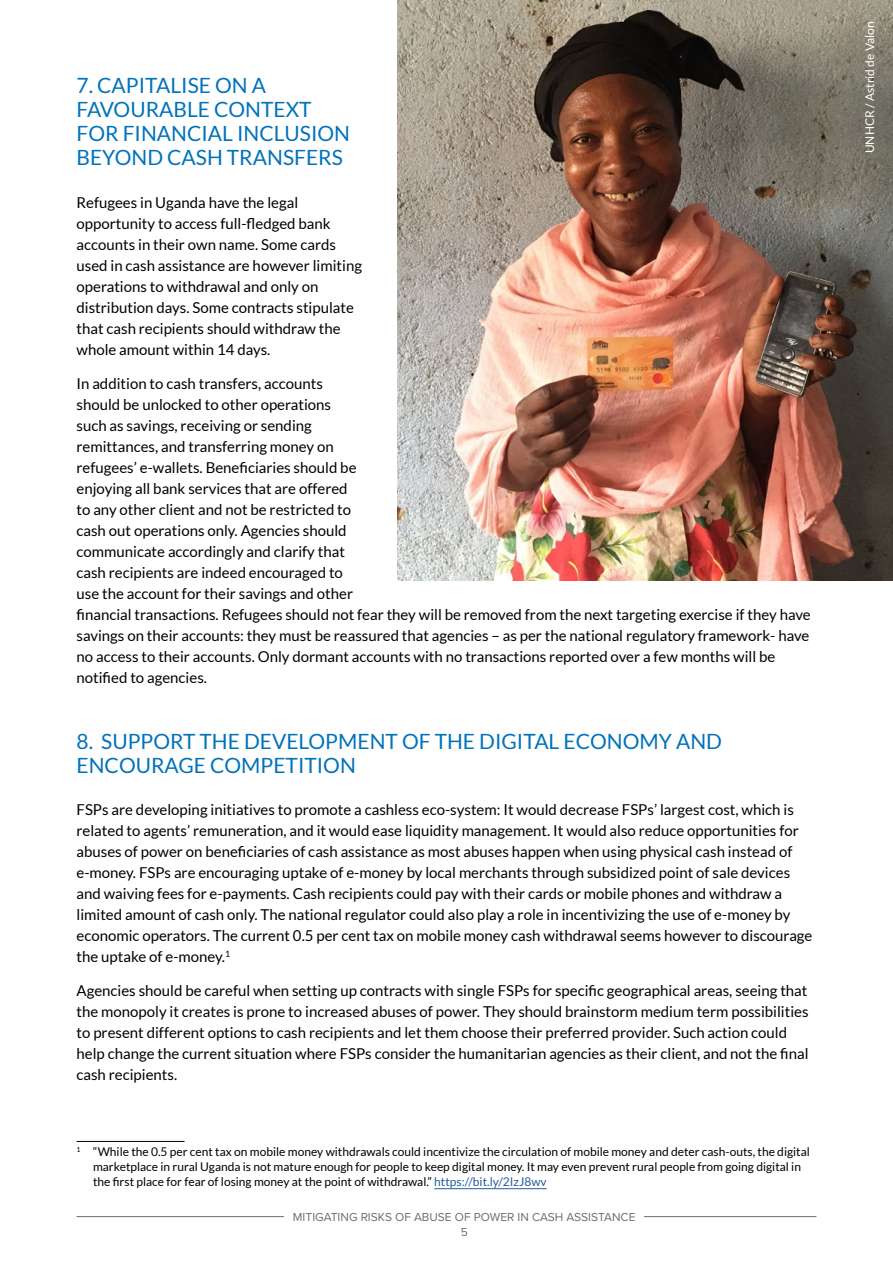
<style>
.page{position:relative;width:893px;height:1263px;background:#fff}
.page>*{position:absolute;margin:0;border:0;box-sizing:border-box;transform-origin:0 0}
.t1{font:21px/24px "Lato";color:#0072bc}
.t2{font:15px/21px "Lato";color:#000}
.t3{font:12px/15px "Lato";color:#000}
.t4{font:12px "Proxima Nova";color:#6d6e71}
.t5{font:12px "Lato";color:#fff}
.s1{color:#215e9e}
</style>
<div class="page">
<hr style="left:77px;top:1216px;width:739px;height:1px;background:#6d6e71">
<div style="left:284px;top:1212px;width:360px;height:9px;background:#fff"></div>
<hr style="left:77px;top:1141px;width:108px;height:1px;background:#000">
<hr style="left:434px;top:1188px;width:113px;height:1px;background:#215e9e">
<img style="left:397px;top:0;width:496px;height:581px">
<h1 class="t1" style="left:77px;top:74px;width:275px">7. CAPITALISE ON A<br>FAVOURABLE CONTEXT<br>FOR FINANCIAL INCLUSION<br>BEYOND CASH TRANSFERS</h1>
<p class="t2" style="left:77px;top:192px;width:287px">Refugees in Uganda have the legal opportunity to access full-fledged bank accounts in their own name. Some cards used in cash assistance are however limiting operations to withdrawal and only on distribution days. Some contracts stipulate that cash recipients should withdraw the whole amount within 14 days.</p>
<p class="t2" style="left:77px;top:372px;width:736px">In addition to cash transfers, accounts<br>should be unlocked to other operations<br>such as savings, receiving or sending<br>remittances, and transferring money on<br>refugees’ e-wallets. Beneficiaries should be<br>enjoying all bank services that are offered<br>to any other client and not be restricted to<br>cash out operations only. Agencies should<br>communicate accordingly and clarify that<br>cash recipients are indeed encouraged to<br>use the account for their savings and other<br>financial transactions. Refugees should not fear they will be removed from the next targeting exercise if they have savings on their accounts: they must be reassured that agencies – as per the national regulatory framework- have no access to their accounts. Only dormant accounts with no transactions reported over a few months will be notified to agencies.</p>
<h1 class="t1" style="left:77px;top:729px;width:647px">8. SUPPORT THE DEVELOPMENT OF THE DIGITAL ECONOMY AND<br>ENCOURAGE COMPETITION</h1>
<p class="t2" style="left:77px;top:799px;width:737px">FSPs are developing initiatives to promote a cashless eco-system: It would decrease FSPs’ largest cost, which is related to agents’ remuneration, and it would ease liquidity management. It would also reduce opportunities for abuses of power on beneficiaries of cash assistance as most abuses happen when using physical cash instead of e-money. FSPs are encouraging uptake of e-money by local merchants through subsidized point of sale devices and waiving fees for e-payments. Cash recipients could pay with their cards or mobile phones and withdraw a limited amount of cash only. The national regulator could also play a role in incentivizing the use of e-money by economic operators. The current 0.5 per cent tax on mobile money cash withdrawal seems however to discourage the uptake of e-money.<sup>1</sup></p>
<p class="t2" style="left:77px;top:980px;width:733px">Agencies should be careful when setting up contracts with single FSPs for specific geographical areas, seeing that the monopoly it creates is prone to increased abuses of power. They should brainstorm medium term possibilities to present different options to cash recipients and let them choose their preferred provider. Such action could help change the current situation where FSPs consider the humanitarian agencies as their client, and not the final cash recipients.</p>
<p class="t3" style="left:93px;top:1144px;width:718px;text-indent:-17px"><sup>1</sup> “While the 0.5 per cent tax on mobile money withdrawals could incentivize the circulation of mobile money and deter cash-outs, the digital marketplace in rural Uganda is not mature enough for people to keep digital money. It may even prevent rural people from going digital in the first place for fear of losing money at the point of withdrawal.” <span class="s1">https://bit.ly/2IzJ8wv</span></p>
<p class="t4" style="left:293px;top:1210px;width:344px">MITIGATING RISKS OF ABUSE OF POWER IN CASH ASSISTANCE</p>
<p class="t4" style="left:461px;top:1225px;width:9px">5</p>
<p class="t5" style="left:863px;top:153px;width:134px;rotate:-90deg">UNHCR / Astrid de Valon</p>
</div>
